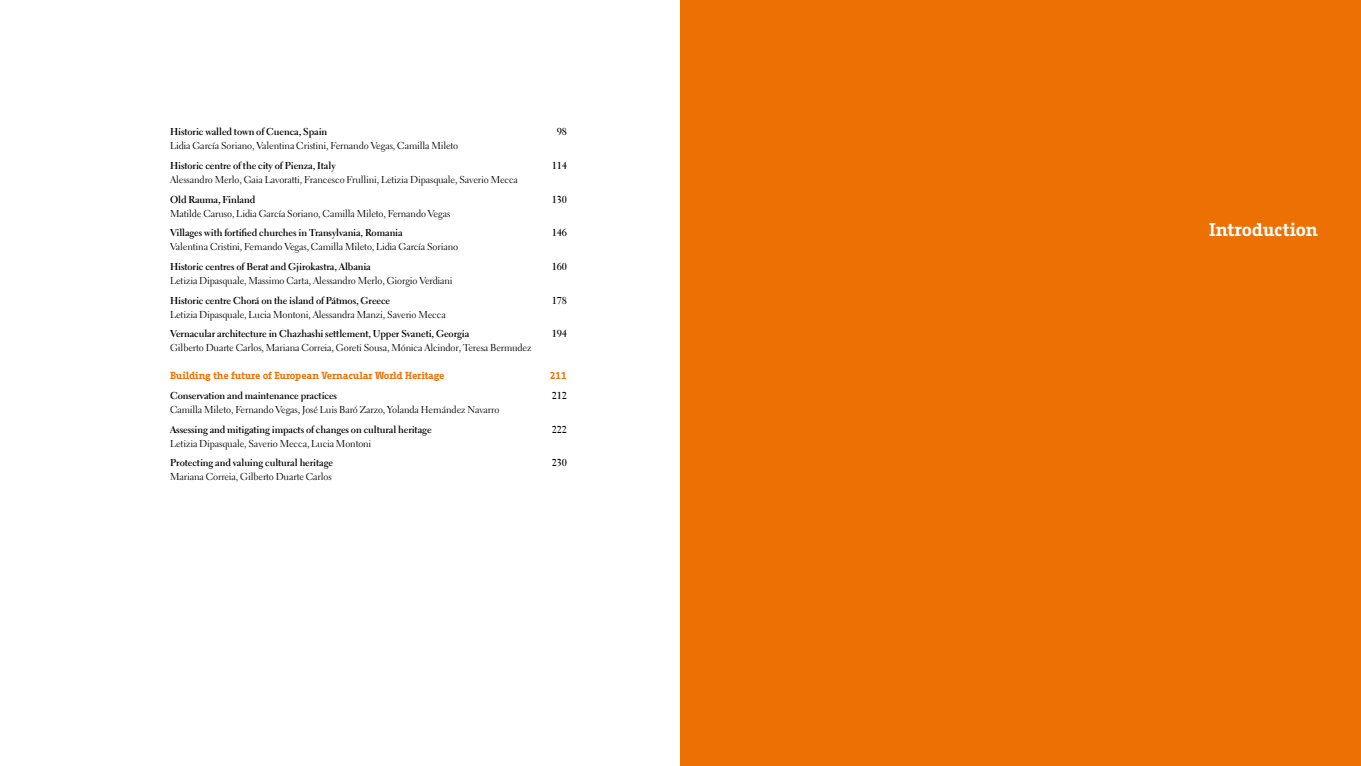
<style>
.page{position:relative;width:1361px;height:766px;background:#fff}
.page>*{position:absolute;margin:0;border:0;box-sizing:border-box;transform-origin:0 0}
.t1{font:700 18px "Fago Office Serif";letter-spacing:-.01em;color:#fff}
.t2{font:10px "Electra LT Std";letter-spacing:-.01em;color:#000}
.t3{font:700 10px "Electra LT Std";letter-spacing:-.01em;color:#000}
.t4{font:700 10px "Fago Office Serif";letter-spacing:-.02em;color:#ed7004}
</style>
<div class="page">
<div style="left:680px;top:0;width:681px;height:765px;background:#ed7004"></div>
<p class="t3" style="left:170px;top:125px;width:159px">Historic walled town of Cuenca, Spain</p>
<p class="t3" style="left:557px;top:125px;width:12px">98</p>
<p class="t2" style="left:170px;top:139px;width:290px">Lidia García Soriano, Valentina Cristini, Fernando Vegas, Camilla Mileto</p>
<p class="t3" style="left:170px;top:159px;width:167px">Historic centre of the city of Pienza, Italy</p>
<p class="t3" style="left:552px;top:159px;width:17px">114</p>
<p class="t2" style="left:170px;top:173px;width:349px">Alessandro Merlo, Gaia Lavoratti, Francesco Frullini, Letizia Dipasquale, Saverio Mecca</p>
<p class="t3" style="left:170px;top:193px;width:87px">Old Rauma, Finland</p>
<p class="t3" style="left:552px;top:193px;width:17px">130</p>
<p class="t2" style="left:170px;top:207px;width:282px">Matilde Caruso, Lidia García Soriano, Camilla Mileto, Fernando Vegas</p>
<p class="t3" style="left:170px;top:226px;width:234px">Villages with fortified churches in Transylvania, Romania</p>
<p class="t3" style="left:552px;top:226px;width:17px">146</p>
<p class="t2" style="left:170px;top:240px;width:290px">Valentina Cristini, Fernando Vegas, Camilla Mileto, Lidia García Soriano</p>
<p class="t3" style="left:170px;top:260px;width:202px">Historic centres of Berat and Gjirokastra, Albania</p>
<p class="t3" style="left:552px;top:260px;width:17px">160</p>
<p class="t2" style="left:170px;top:274px;width:284px">Letizia Dipasquale, Massimo Carta, Alessandro Merlo, Giorgio Verdiani</p>
<p class="t3" style="left:170px;top:294px;width:222px">Historic centre Chorá on the island of Pátmos, Greece</p>
<p class="t3" style="left:552px;top:294px;width:17px">178</p>
<p class="t2" style="left:170px;top:308px;width:277px">Letizia Dipasquale, Lucia Montoni, Alessandra Manzi, Saverio Mecca</p>
<p class="t3" style="left:170px;top:327px;width:301px">Vernacular architecture in Chazhashi settlement, Upper Svaneti, Georgia</p>
<p class="t3" style="left:552px;top:327px;width:17px">194</p>
<p class="t2" style="left:170px;top:341px;width:363px">Gilberto Duarte Carlos, Mariana Correia, Goreti Sousa, Mónica Alcindor, Teresa Bermudez</p>
<p class="t4" style="left:170px;top:370px;width:276px">Building the future of European Vernacular World Heritage</p>
<p class="t4" style="left:550px;top:370px;width:19px">211</p>
<p class="t3" style="left:170px;top:389px;width:168px">Conservation and maintenance practices</p>
<p class="t3" style="left:552px;top:389px;width:17px">212</p>
<p class="t2" style="left:170px;top:403px;width:331px">Camilla Mileto, Fernando Vegas, José Luis Baró Zarzo, Yolanda Hernández Navarro</p>
<p class="t3" style="left:170px;top:423px;width:263px">Assessing and mitigating impacts of changes on cultural heritage</p>
<p class="t3" style="left:552px;top:423px;width:17px">222</p>
<p class="t2" style="left:170px;top:437px;width:203px">Letizia Dipasquale, Saverio Mecca, Lucia Montoni</p>
<p class="t3" style="left:170px;top:456px;width:164px">Protecting and valuing cultural heritage</p>
<p class="t3" style="left:552px;top:456px;width:17px">230</p>
<p class="t2" style="left:170px;top:470px;width:163px">Mariana Correia, Gilberto Duarte Carlos</p>
<h1 class="t1" style="left:1209px;top:219px;width:110px">Introduction</h1>
</div>
